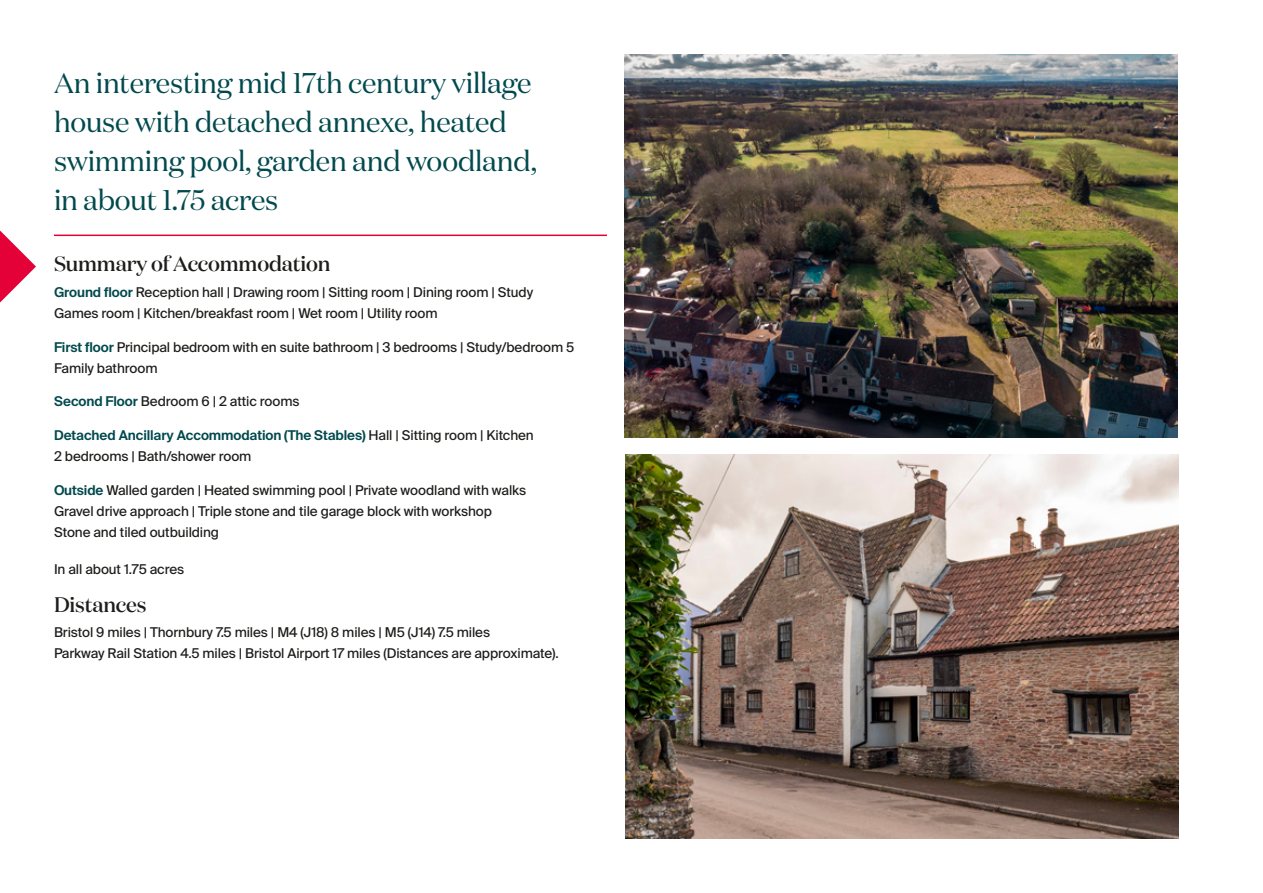
<style>
.page{position:relative;width:1263px;height:893px;background:#fff}
.page>*{position:absolute;margin:0;border:0;box-sizing:border-box;transform-origin:0 0}
.t1{font:28.5px/39px "Domaine Display";letter-spacing:-.01em;color:#00494d}
.t2{font:500 21px "Domaine Display";letter-spacing:-.01em;color:#1d1d1b}
.t3{font:13.5px/21px "Suisse Intl";letter-spacing:-.01em;color:#1d1d1b}
.s1{font-weight:600;color:#00494d}
</style>
<div class="page">
<svg style="left:0;top:231px;width:36px;height:72px"></svg>
<hr style="left:54px;top:235px;width:553px;height:1px;background:#e40138">
<img style="left:625px;top:54px;width:553px;height:383px">
<img style="left:626px;top:455px;width:553px;height:384px">
<h1 class="t1" style="left:54px;top:64px;width:484px">An interesting mid 17th century village house with detached annexe, heated swimming pool, garden and woodland, in about 1.75 acres</h1>
<h2 class="t2" style="left:54px;top:249px;width:278px">Summary of Accommodation</h2>
<p class="t3" style="left:54px;top:282px;width:481px"><span class="s1">Ground floor</span> Reception hall | Drawing room | Sitting room | Dining room | Study<br>Games room | Kitchen/breakfast room | Wet room | Utility room</p>
<p class="t3" style="left:54px;top:336px;width:522px"><span class="s1">First floor</span> Principal bedroom with en suite bathroom | 3 bedrooms | Study/bedroom 5<br>Family bathroom</p>
<p class="t3" style="left:54px;top:391px;width:247px"><span class="s1">Second Floor</span> Bedroom 6 | 2 attic rooms</p>
<p class="t3" style="left:54px;top:425px;width:481px"><span class="s1">Detached Ancillary Accommodation (The Stables)</span> Hall | Sitting room | Kitchen<br>2 bedrooms | Bath/shower room</p>
<p class="t3" style="left:54px;top:480px;width:474px"><span class="s1">Outside</span> Walled garden | Heated swimming pool | Private woodland with walks<br>Gravel drive approach | Triple stone and tile garage block with workshop<br>Stone and tiled outbuilding</p>
<p class="t3" style="left:54px;top:558px;width:132px">In all about 1.75 acres</p>
<h2 class="t2" style="left:54px;top:589px;width:94px">Distances</h2>
<p class="t3" style="left:54px;top:622px;width:506px">Bristol 9 miles | Thornbury 7.5 miles | M4 (J18) 8 miles | M5 (J14) 7.5 miles<br>Parkway Rail Station 4.5 miles | Bristol Airport 17 miles (Distances are approximate).</p>
</div>
